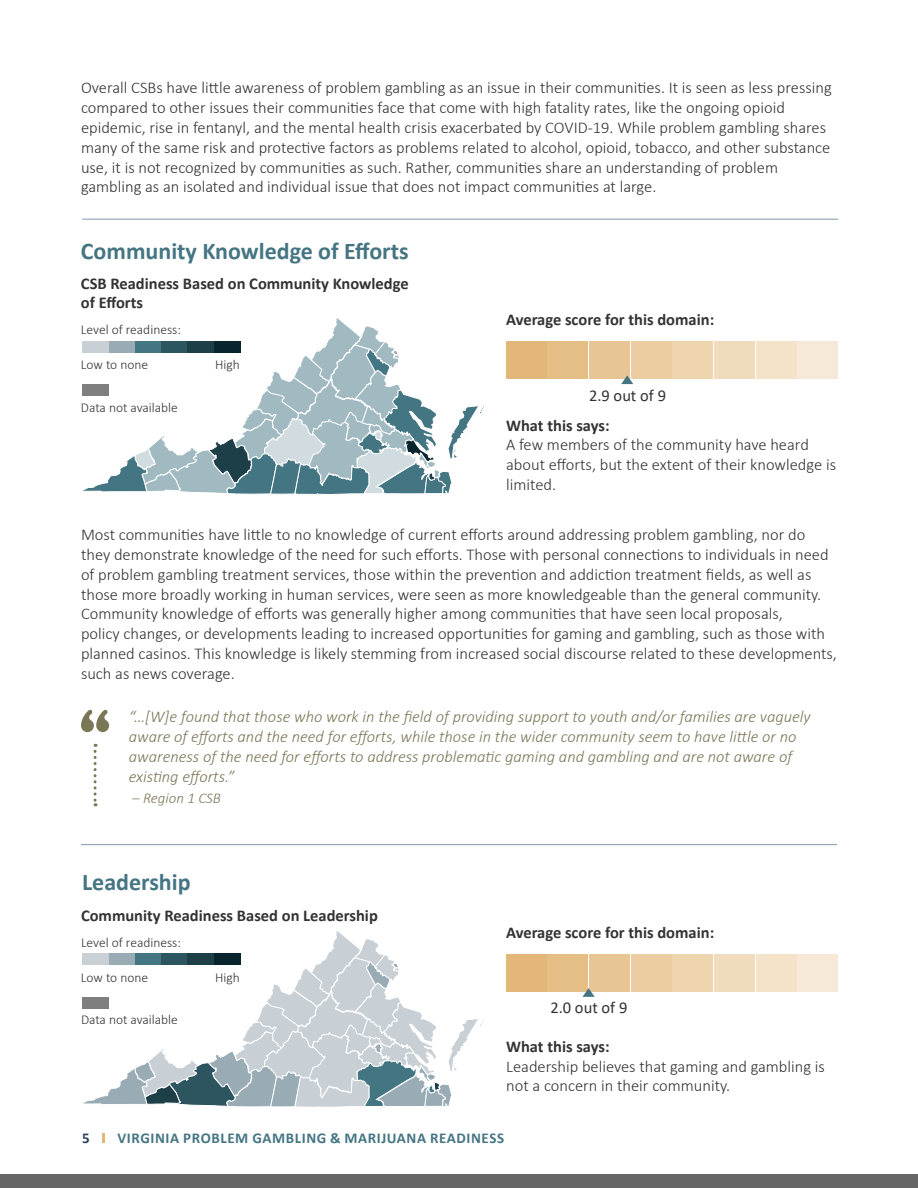
<style>
.page{position:relative;width:918px;height:1188px;background:#fff}
.page>*{position:absolute;margin:0;border:0;box-sizing:border-box;transform-origin:0 0}
.Body_Text{font:700 24px "Calibri";color:#457583}
.Body_Text-2{font:300 16.5px/19.8px "Calibri";color:#333}
.t1{font:italic 300 16.5px/19.8px "Calibri";color:#7a7757}
.Body_Text-3{font:700 16.5px/19.5px "Calibri";color:#333}
.Body_Text-4{font:16.5px "Calibri";color:#333}
.t2{font:700 15px "Calibri";letter-spacing:.04em;color:#457583}
.t3{font:italic 300 15px "Calibri";color:#7a7757}
.t4{font:700 15px "Calibri";color:#33415d}
.Body_Text-5{font:300 13.5px "Calibri";color:#333}
</style>
<div class="page">
<svg style="left:102px;top:1133px;width:3px;height:10px"></svg>
<hr style="left:0;top:0;width:1px;height:161px;background:#457583">
<svg style="left:0;top:53px;width:1px;height:68px"></svg>
<div style="left:0;top:1175px;width:918px;height:13px;background:#666"></div>
<div style="left:506px;top:342px;width:41px;height:37px;background:#e2b779"></div>
<div style="left:798px;top:342px;width:40px;height:37px;background:#f6e9d7"></div>
<div style="left:506px;top:954px;width:41px;height:38px;background:#e2b779"></div>
<div style="left:798px;top:954px;width:40px;height:38px;background:#f6e9d7"></div>
<svg style="left:81px;top:710px;width:28px;height:22px"></svg>
<svg style="left:94px;top:744px;width:3px;height:62px"></svg>
<hr style="left:82px;top:219px;width:756px;height:1px;background:#7e99a9">
<hr style="left:81px;top:844px;width:756px;height:1px;background:#7e99a9">
<img style="left:82px;top:318px;width:402px;height:177px">
<img style="left:82px;top:931px;width:402px;height:176px">
<img style="left:507px;top:341px;width:330px;height:44px">
<img style="left:547px;top:954px;width:251px;height:43px">
<p class="Body_Text-2" style="left:81px;top:78px;width:752px">Overall CSBs have little awareness of problem gambling as an issue in their communities. It is seen as less pressing compared to other issues their communities face that come with high fatality rates, like the ongoing opioid epidemic, rise in fentanyl, and the mental health crisis exacerbated by COVID-19. While problem gambling shares many of the same risk and protective factors as problems related to alcohol, opioid, tobacco, and other substance use, it is not recognized by communities as such. Rather, communities share an understanding of problem gambling as an isolated and individual issue that does not impact communities at large.</p>
<p class="Body_Text" style="left:81px;top:234px;width:329px">Community Knowledge of Efforts</p>
<p class="Body_Text-3" style="left:81px;top:273px;width:329px">CSB Readiness Based on Community Knowledge of Efforts</p>
<p class="Body_Text-5" style="left:81px;top:321px;width:102px">Level of readiness:</p>
<p class="Body_Text-5" style="left:81px;top:356px;width:69px">Low to none</p>
<p class="Body_Text-5" style="left:81px;top:399px;width:98px">Data not available</p>
<p class="Body_Text-5" style="left:215px;top:356px;width:26px">High</p>
<p class="Body_Text-3" style="left:506px;top:310px;width:210px">Average score for this domain:</p>
<p class="Body_Text-4" style="left:589px;top:384px;width:79px">2.9 out of 9</p>
<p class="Body_Text-3" style="left:506px;top:415px;width:105px">What this says:</p>
<p class="Body_Text-2" style="left:506px;top:435px;width:331px">A few members of the community have heard about efforts, but the extent of their knowledge is limited.</p>
<p class="Body_Text-2" style="left:81px;top:525px;width:758px">Most communities have little to no knowledge of current efforts around addressing problem gambling, nor do they demonstrate knowledge of the need for such efforts. Those with personal connections to individuals in need of problem gambling treatment services, those within the prevention and addiction treatment fields, as well as those more broadly working in human services, were seen as more knowledgeable than the general community.<br>Community knowledge of efforts was generally higher among communities that have seen local proposals,<br>policy changes, or developments leading to increased opportunities for gaming and gambling, such as those with planned casinos. This knowledge is likely stemming from increased social discourse related to these developments, such as news coverage.</p>
<p class="t1" style="left:129px;top:707px;width:683px">“…[W]e found that those who work in the field of providing support to youth and/or families are vaguely aware of efforts and the need for efforts, while those in the wider community seem to have little or no awareness of the need for efforts to address problematic gaming and gambling and are not aware of existing efforts.”</p>
<p class="t3" style="left:132px;top:789px;width:90px">– Region 1 CSB</p>
<p class="Body_Text" style="left:82px;top:865px;width:110px">Leadership</p>
<p class="Body_Text-3" style="left:81px;top:906px;width:298px">Community Readiness Based on Leadership</p>
<p class="Body_Text-5" style="left:81px;top:934px;width:102px">Level of readiness:</p>
<p class="Body_Text-5" style="left:81px;top:969px;width:69px">Low to none</p>
<p class="Body_Text-5" style="left:81px;top:1012px;width:98px">Data not available</p>
<p class="Body_Text-5" style="left:215px;top:969px;width:26px">High</p>
<p class="Body_Text-3" style="left:506px;top:923px;width:210px">Average score for this domain:</p>
<p class="Body_Text-4" style="left:550px;top:997px;width:79px">2.0 out of 9</p>
<p class="Body_Text-3" style="left:506px;top:1036px;width:105px">What this says:</p>
<p class="Body_Text-2" style="left:506px;top:1056px;width:320px">Leadership believes that gaming and gambling is not a concern in their community.</p>
<p class="t4" style="left:82px;top:1127px;width:9px">5</p>
<p class="t2" style="left:117px;top:1127px;width:388px">VIRGINIA PROBLEM GAMBLING &amp; MARIJUANA READINESS</p>
</div>
